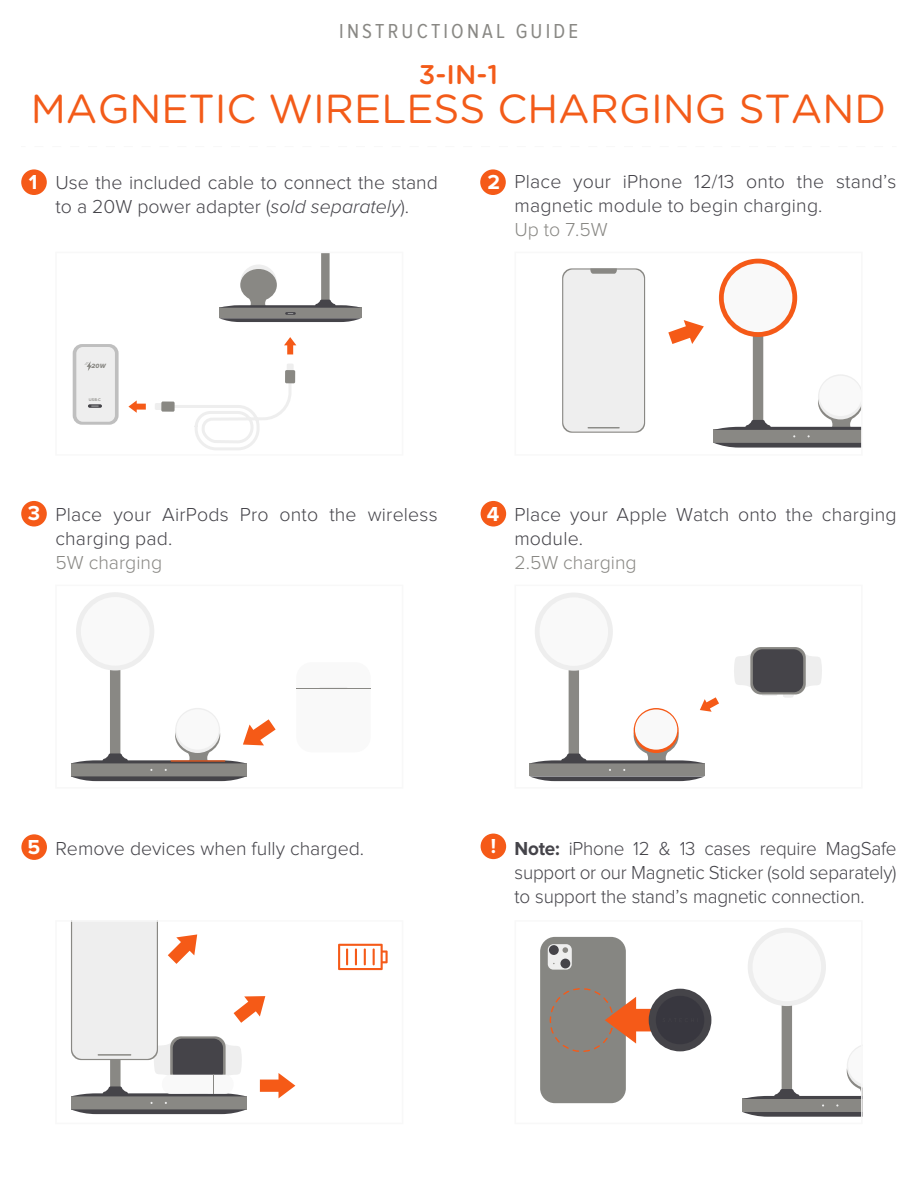
<style>
.page{position:relative;width:918px;height:1188px;background:#fff}
.page>*{position:absolute;margin:0;border:0;box-sizing:border-box;transform-origin:0 0}
.t1{font:40.5px "Gotham Rounded";color:#f35b19}
.t2{font:500 27px "Gotham Rounded";color:#f35b19}
.t3{font:21px "Proxima Nova Cond";letter-spacing:.15em;color:#898884}
.t4{font:700 21px "Proxima Nova";color:#fff}
.t5{font:300 19.5px/24px "Proxima Nova";letter-spacing:.01em;color:#45444a}
.t6{font:300 19.5px "Proxima Nova";color:#898884}
.t7{font:6.3px "Proxima Nova Extrabld It";color:#898884}
.t8{font:600 4.05px "Proxima Nova";color:#898884}
.s1{font-style:italic}
.s2{font-weight:700;font-size:21px;color:#fff}
.s3{font-weight:700}
</style>
<div class="page">
<svg style="left:540px;top:928px;width:323px;height:189px"></svg>
<div style="left:481px;top:834px;width:25px;height:25px;background:#f55a18;border-radius:50%"></div>
<svg style="left:71px;top:920px;width:317px;height:195px"></svg>
<div style="left:21px;top:834px;width:26px;height:26px;background:#f55a18;border-radius:50%"></div>
<svg style="left:529px;top:593px;width:293px;height:189px"></svg>
<div style="left:481px;top:501px;width:25px;height:26px;background:#f55a18;border-radius:50%"></div>
<svg style="left:71px;top:592px;width:300px;height:190px"></svg>
<div style="left:21px;top:501px;width:26px;height:26px;background:#f55a18;border-radius:50%"></div>
<svg style="left:562px;top:258px;width:300px;height:190px"></svg>
<div style="left:480px;top:169px;width:26px;height:26px;background:#f55a18;border-radius:50%"></div>
<svg style="left:72px;top:253px;width:290px;height:197px"></svg>
<div style="left:21px;top:169px;width:26px;height:26px;background:#f55a18;border-radius:50%"></div>
<p class="t3" style="left:339px;top:20px;width:240px">INSTRUCTIONAL GUIDE</p>
<h2 class="t2" style="left:419px;top:55px;width:81px">3-IN-1</h2>
<h1 class="t1" style="left:31px;top:81px;width:857px">MAGNETIC WIRELESS CHARGING STAND</h1>
<p class="t4" style="left:29px;top:170px;width:10px">1</p>
<p class="t5" style="left:56px;top:171px;width:384px">Use the included cable to connect the stand to a 20W power adapter (<span class="s1">sold separately</span>).</p>
<p class="t7" style="left:92px;top:362px;width:16px">20W</p>
<p class="t8" style="left:89px;top:398px;width:14px">USB-C</p>
<p class="t4" style="left:28px;top:501px;width:14px">3</p>
<p class="t5" style="left:55px;top:503px;width:384px">Place your AirPods Pro onto the wireless charging pad.</p>
<p class="t6" style="left:55px;top:552px;width:108px">5W charging</p>
<p class="t4" style="left:487px;top:170px;width:14px">2</p>
<p class="t5" style="left:514px;top:170px;width:384px">Place your iPhone 12/13 onto the stand’s magnetic module to begin charging.</p>
<p class="t6" style="left:514px;top:219px;width:95px">Up to 7.5W</p>
<p class="t5" style="left:514px;top:503px;width:384px;text-indent:-28px"><span class="s2">4</span> Place your Apple Watch onto the charging module.</p>
<p class="t6" style="left:514px;top:552px;width:124px">2.5W charging</p>
<p class="t5" style="left:27px;top:837px;width:338px"><span class="s2">5</span> Remove devices when fully charged.</p>
<p class="t4" style="left:491px;top:834px;width:7px">!</p>
<p class="t5" style="left:515px;top:837px;width:384px;text-align:justify"><span class="s3">Note:</span> iPhone 12 &amp; 13 cases require MagSafe support or our Magnetic Sticker (sold separately) to support the stand’s magnetic connection.</p>
</div>
